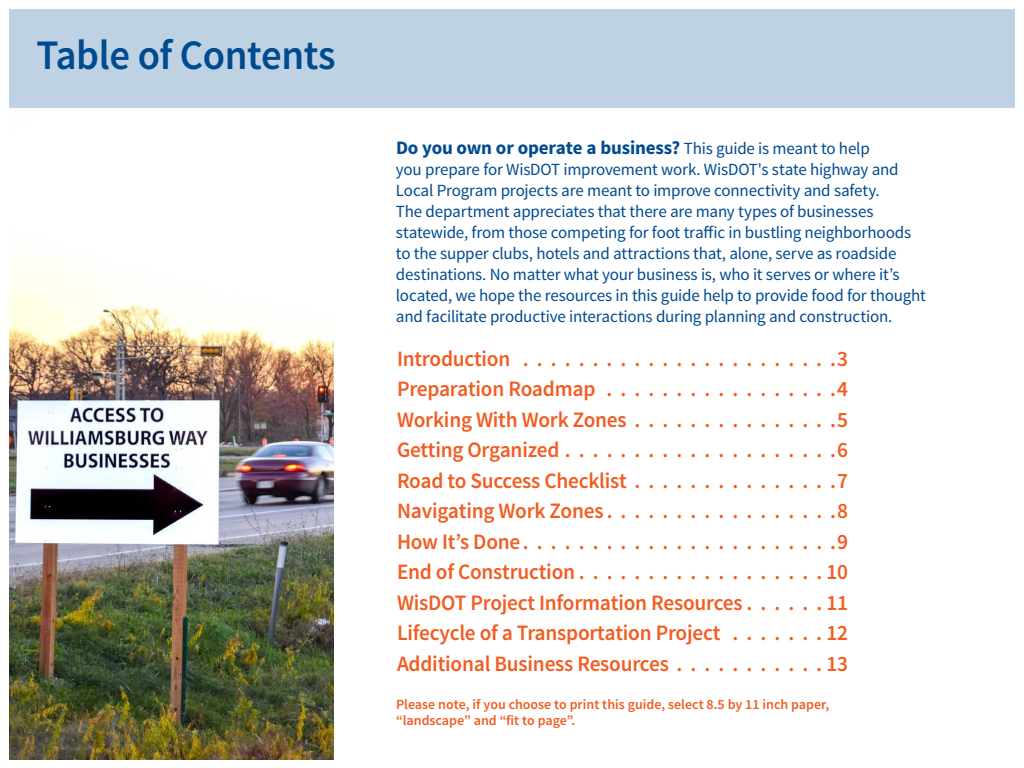
<style>
.page{position:relative;width:1024px;height:768px;background:#fff}
.page>*{position:absolute;margin:0;border:0;box-sizing:border-box;transform-origin:0 0}
.t1{font:600 42px "Source Sans Pro";letter-spacing:-.01em;color:#004b8f}
.t2{font:600 22px "Source Sans Pro";letter-spacing:-.01em;color:#f15d22}
.t3{font:700 19px "Source Sans Pro";letter-spacing:-.005em;color:#004b8f}
.t4{font:17px/21px "Source Sans Pro";letter-spacing:-.01em;color:#004b8f}
.t5{font:600 14px/16px "Source Sans Pro";color:#f15d22}
.s1{font-weight:400;font-size:17px}
</style>
<div class="page">
<img style="left:10px;top:259px;width:324px;height:500px">
<div style="left:10px;top:9px;width:1005px;height:99px;background:#bfd2e3"></div>
<p class="t1" style="left:36px;top:28px;width:301px">Table of Contents</p>
<p class="t3" style="left:396px;top:136px;width:475px">Do you own or operate a business? <span class="s1">This guide is meant to help</span></p>
<p class="t4" style="left:396px;top:159px;width:531px">you prepare for WisDOT improvement work. WisDOT's state highway and Local Program projects are meant to improve connectivity and safety.<br>The department appreciates that there are many types of businesses statewide, from those competing for foot trafic in bustling neighborhoods to the supper clubs, hotels and attractions that, alone, serve as roadside destinations. No matter what your business is, who it serves or where it’s located, we hope the resources in this guide help to provide food for thought and facilitate productive interactions during planning and construction.</p>
<p class="t2" style="left:397px;top:345px;width:452px">Introduction .......................3</p>
<p class="t2" style="left:397px;top:375px;width:453px">Preparation Roadmap . . . . . . . . . . . . . . . . .4</p>
<p class="t2" style="left:397px;top:406px;width:452px">Working With Work Zones . . . . . . . . . . . . . . .5</p>
<p class="t2" style="left:397px;top:436px;width:452px">Getting Organized . . . . . . . . . . . . . . . . . . . .6</p>
<p class="t2" style="left:397px;top:467px;width:452px">Road to Success Checklist . . . . . . . . . . . . . . .7</p>
<p class="t2" style="left:397px;top:497px;width:452px">Navigating Work Zones . . . . . . . . . . . . . . . . .8</p>
<p class="t2" style="left:397px;top:528px;width:452px">How It’s Done. . . . . . . . . . . . . . . . . . . . . . .9</p>
<p class="t2" style="left:397px;top:558px;width:452px">End of Construction . . . . . . . . . . . . . . . . . . 10</p>
<p class="t2" style="left:397px;top:589px;width:452px">WisDOT Project Information Resources . . . . . . 11</p>
<p class="t2" style="left:397px;top:619px;width:452px">Lifecycle of a Transportation Project . . . . . . . 12</p>
<p class="t2" style="left:397px;top:650px;width:452px">Additional Business Resources . . . . . . . . . . . 13</p>
<p class="t5" style="left:396px;top:697px;width:435px">Please note, if you choose to print this guide, select 8.5 by 11 inch paper, “landscape” and “fit to page”.</p>
</div>
